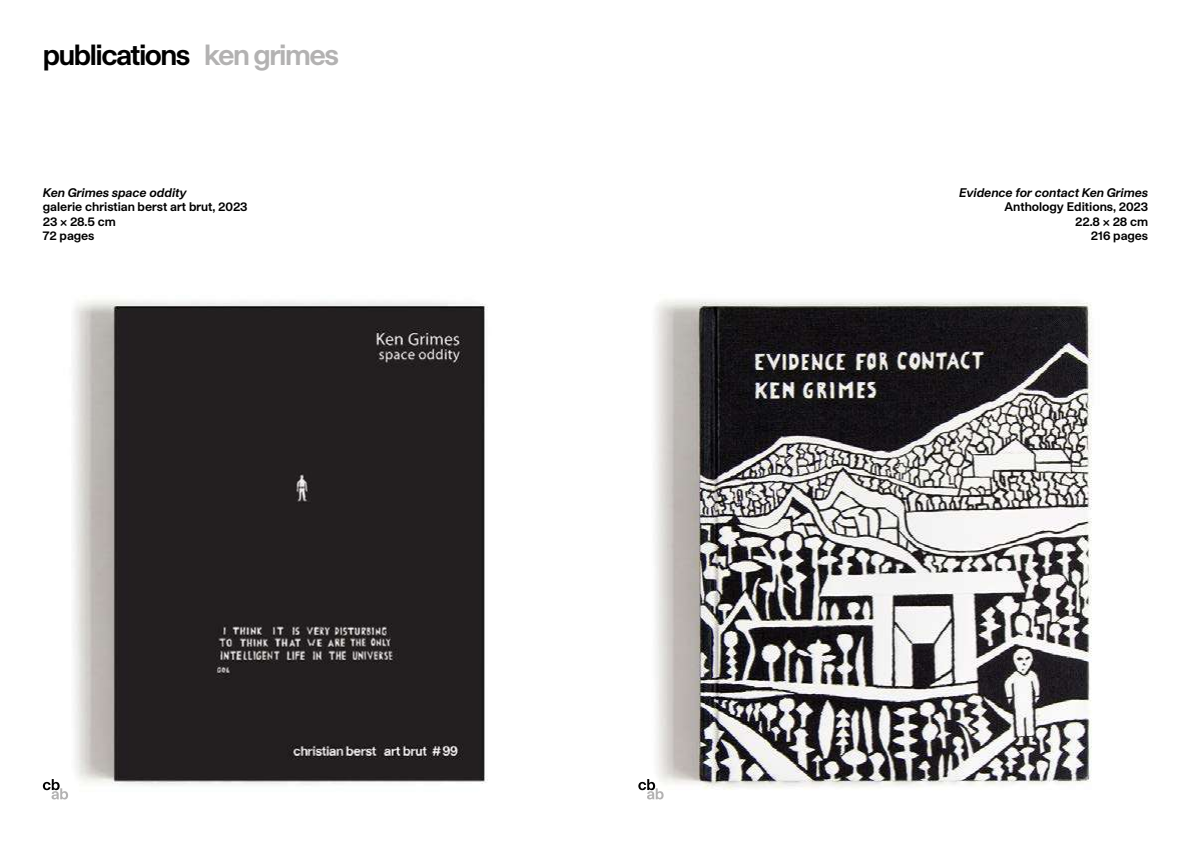
<style>
.page{position:relative;width:1191px;height:842px;background:#fff}
.page>*{position:absolute;margin:0;border:0;box-sizing:border-box;transform-origin:0 0}
.t1{font:700 28px "Studio Pro GCB";letter-spacing:-.055em;color:#000}
.t2{font:700 12px/14.4px "Studio Pro GCB";color:#000;text-align:right}
.t3{font:italic 700 12px "Studio Pro GCB";color:#000}
.s1{color:#b3b2b2}
</style>
<div class="page">
<img style="left:42px;top:300px;width:446px;height:500px">
<img style="left:648px;top:299px;width:444px;height:501px">
<svg style="left:638px;top:779px;width:25px;height:20px"></svg>
<svg style="left:43px;top:779px;width:25px;height:20px"></svg>
<h1 class="t1" style="left:43px;top:35px;width:297px">publications <span class="s1">ken grimes</span></h1>
<p class="t3" style="left:43px;top:184px;width:145px">Ken Grimes space oddity</p>
<p class="t2" style="left:43px;top:199px;width:206px;text-align:left">galerie christian berst art brut, 2023<br>23 x 28.5 cm<br>72 pages</p>
<p class="t3" style="left:959px;top:184px;width:190px">Evidence for contact Ken Grimes</p>
<p class="t2" style="left:1004px;top:199px;width:145px">Anthology Editions, 2023<br>22.8 x 28 cm<br>216 pages</p>
</div>
